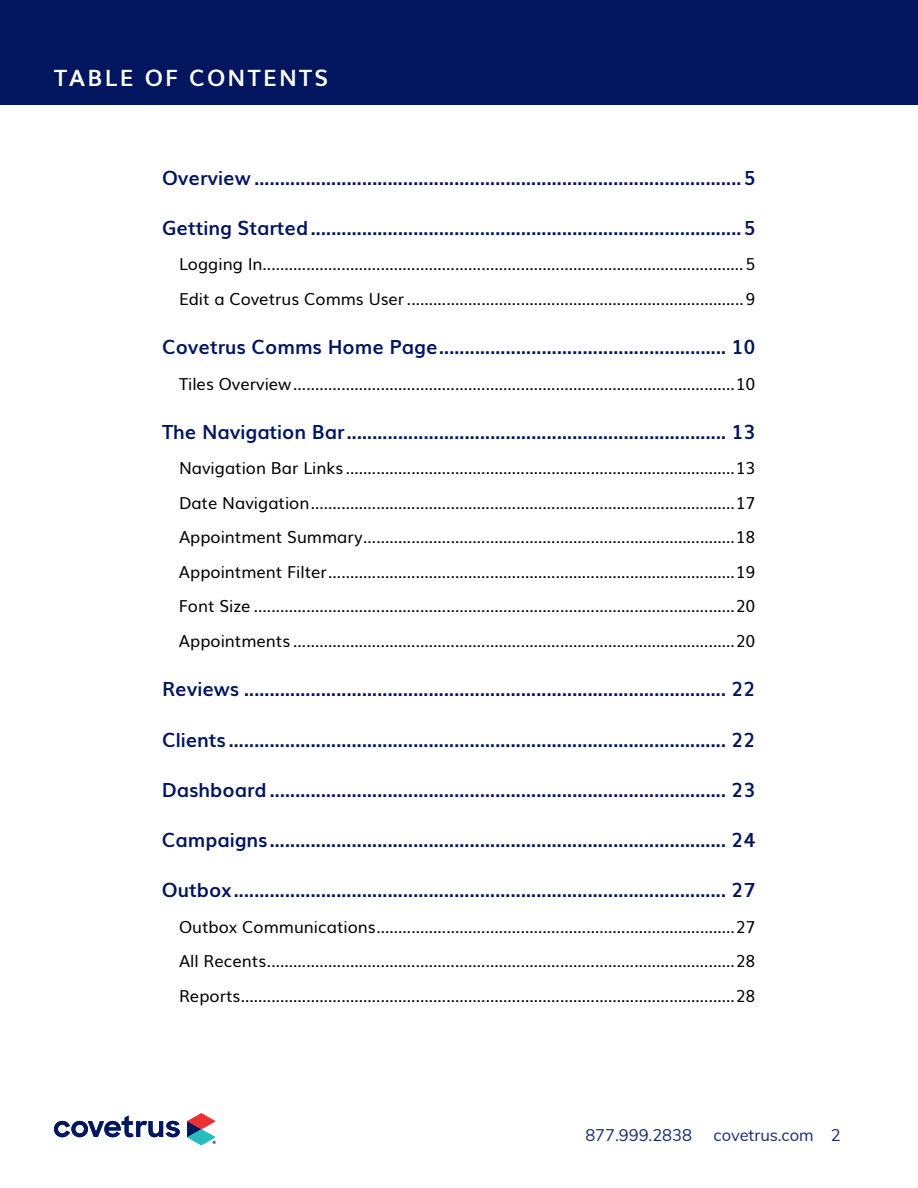
<style>
.page{position:relative;width:918px;height:1188px;background:#fff}
.page>*{position:absolute;margin:0;border:0;box-sizing:border-box;transform-origin:0 0}
.t1{font:700 22.5px "Muli";letter-spacing:.1em;color:#fff}
.t2{font:700 19.5px "Muli";color:#021660}
.t3{font:16.5px/34.5px "Muli";color:#000;text-align:justify}
.t4{font:16.5px "Mulish";color:#182b70}
</style>
<div class="page">
<svg style="left:54px;top:1115px;width:126px;height:22px"></svg>
<svg style="left:187px;top:1113px;width:29px;height:32px"></svg>
<div style="left:0;top:0;width:918px;height:104px;background:#021660"></div>
<h1 class="t1" style="left:54px;top:60px;width:152px">COVETRUS<sup>®</sup></h1>
<h1 class="t1" style="left:54px;top:60px;width:276px">TABLE OF CONTENTS</h1>
<p class="t2" style="left:162px;top:162px;width:595px">Overview ...............................................................................................5</p>
<p class="t2" style="left:162px;top:213px;width:595px">Getting Started....................................................................................5</p>
<p class="t3" style="left:179px;top:246px;width:578px">Logging In..............................................................................................................5<br>Edit a Covetrus Comms User.............................................................................9</p>
<p class="t2" style="left:162px;top:332px;width:595px">Covetrus Comms Home Page........................................................ 10</p>
<p class="t3" style="left:179px;top:365px;width:578px">Tiles Overview.....................................................................................................10</p>
<p class="t2" style="left:162px;top:417px;width:595px">The Navigation Bar.......................................................................... 13</p>
<p class="t3" style="left:179px;top:450px;width:578px">Navigation Bar Links .........................................................................................13<br>Date Navigation.................................................................................................17<br>Appointment Summary.....................................................................................18<br>Appointment Filter.............................................................................................19<br>Font Size ..............................................................................................................20<br>Appointments .....................................................................................................20</p>
<p class="t2" style="left:162px;top:674px;width:595px">Reviews .............................................................................................. 22</p>
<p class="t2" style="left:162px;top:724px;width:595px">Clients ................................................................................................. 22</p>
<p class="t2" style="left:162px;top:774px;width:595px">Dashboard ......................................................................................... 23</p>
<p class="t2" style="left:162px;top:825px;width:595px">Campaigns......................................................................................... 24</p>
<p class="t2" style="left:162px;top:875px;width:595px">Outbox ................................................................................................ 27</p>
<p class="t3" style="left:179px;top:908px;width:578px">Outbox Communications..................................................................................27<br>All Recents...........................................................................................................28<br>Reports.................................................................................................................28</p>
<p class="t4" style="left:585px;top:1123px;width:108px">877.999.2838</p>
<p class="t4" style="left:714px;top:1123px;width:129px">covetrus.com 2</p>
</div>
